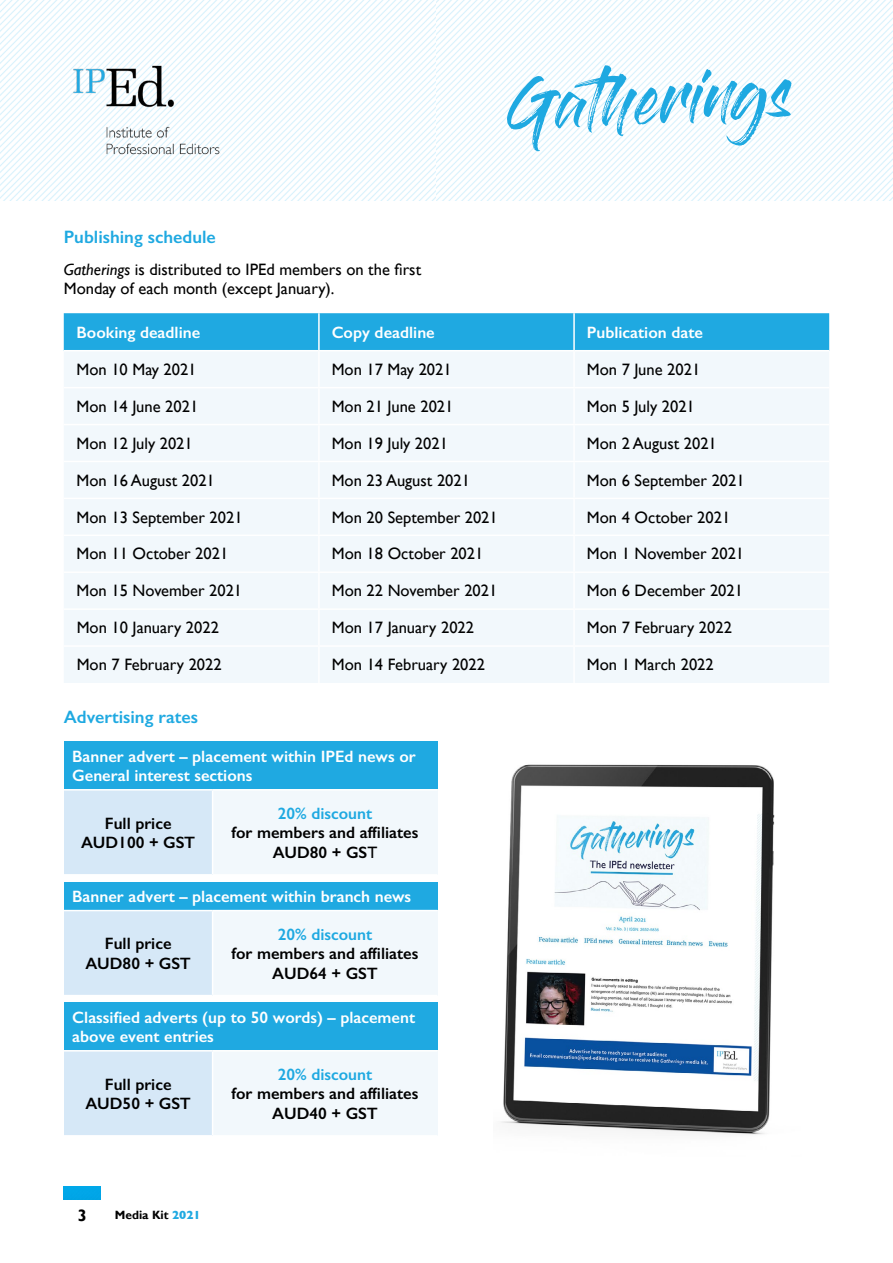
<style>
.page{position:relative;width:893px;height:1263px;background:#fff}
.page>*{position:absolute;margin:0;border:0;box-sizing:border-box;transform-origin:0 0}
.t1{font:52.05px "Gloss And Bloom";color:#1fa9e1}
.t2{font:600 18px "Gill Sans";color:#1fa9e1}
.t3{font:16.5px/19.5px "Gill Sans";color:#000}
.t4{font:600 16.5px/19.5px "Gill Sans";color:#fff}
.t5{font:600 16.5px/19.5px "Gill Sans";color:#000;text-align:center}
.t6{font:600 16.5px "Gill Sans";color:#1fa9e1}
.t7{font:700 16.5px "Gill Sans";color:#000}
.t8{font:700 12px "Gill Sans";color:#000}
.s1{font-style:italic}
.s2{font-weight:400}
.s3{color:#1fa9e1}
</style>
<div class="page">
<img style="left:64px;top:1186px;width:37px;height:13px">
<img style="left:0;top:0;width:437px;height:200px">
<img style="left:437px;top:0;width:456px;height:200px">
<img style="left:64px;top:64px;width:166px;height:99px">
<div style="left:64px;top:313px;width:765px;height:37px;background:#1fa9e1"></div>
<div style="left:64px;top:352px;width:765px;height:331px;background:#f2f8fc"></div>
<hr style="left:318px;top:313px;width:2px;height:37px;background:#fff">
<hr style="left:573px;top:313px;width:2px;height:37px;background:#fff">
<hr style="left:318px;top:351px;width:2px;height:36px;background:#fff">
<hr style="left:573px;top:351px;width:2px;height:36px;background:#fff">
<hr style="left:64px;top:387px;width:255px;height:1px;background:#fff">
<hr style="left:319px;top:387px;width:255px;height:1px;background:#fff">
<hr style="left:318px;top:388px;width:2px;height:36px;background:#fff">
<hr style="left:574px;top:387px;width:255px;height:1px;background:#fff">
<hr style="left:573px;top:388px;width:2px;height:36px;background:#fff">
<hr style="left:64px;top:424px;width:255px;height:1px;background:#fff">
<hr style="left:319px;top:424px;width:255px;height:1px;background:#fff">
<hr style="left:318px;top:425px;width:2px;height:36px;background:#fff">
<hr style="left:574px;top:424px;width:255px;height:1px;background:#fff">
<hr style="left:573px;top:425px;width:2px;height:36px;background:#fff">
<hr style="left:64px;top:461px;width:255px;height:1px;background:#fff">
<hr style="left:319px;top:461px;width:255px;height:1px;background:#fff">
<hr style="left:318px;top:462px;width:2px;height:36px;background:#fff">
<hr style="left:574px;top:461px;width:255px;height:1px;background:#fff">
<hr style="left:573px;top:462px;width:2px;height:36px;background:#fff">
<hr style="left:64px;top:498px;width:255px;height:1px;background:#fff">
<hr style="left:319px;top:498px;width:255px;height:1px;background:#fff">
<hr style="left:318px;top:499px;width:2px;height:35px;background:#fff">
<hr style="left:574px;top:498px;width:255px;height:1px;background:#fff">
<hr style="left:573px;top:499px;width:2px;height:35px;background:#fff">
<hr style="left:64px;top:534px;width:255px;height:2px;background:#fff">
<hr style="left:319px;top:534px;width:255px;height:2px;background:#fff">
<hr style="left:318px;top:536px;width:2px;height:35px;background:#fff">
<hr style="left:574px;top:534px;width:255px;height:2px;background:#fff">
<hr style="left:573px;top:536px;width:2px;height:35px;background:#fff">
<hr style="left:64px;top:571px;width:255px;height:2px;background:#fff">
<hr style="left:319px;top:571px;width:255px;height:2px;background:#fff">
<hr style="left:318px;top:573px;width:2px;height:35px;background:#fff">
<hr style="left:574px;top:571px;width:255px;height:2px;background:#fff">
<hr style="left:573px;top:573px;width:2px;height:35px;background:#fff">
<hr style="left:64px;top:608px;width:255px;height:2px;background:#fff">
<hr style="left:319px;top:608px;width:255px;height:2px;background:#fff">
<hr style="left:318px;top:610px;width:2px;height:35px;background:#fff">
<hr style="left:574px;top:608px;width:255px;height:2px;background:#fff">
<hr style="left:573px;top:610px;width:2px;height:35px;background:#fff">
<hr style="left:64px;top:645px;width:255px;height:2px;background:#fff">
<hr style="left:319px;top:645px;width:255px;height:2px;background:#fff">
<hr style="left:318px;top:647px;width:2px;height:36px;background:#fff">
<hr style="left:574px;top:645px;width:255px;height:2px;background:#fff">
<hr style="left:573px;top:647px;width:2px;height:36px;background:#fff">
<div style="left:64px;top:741px;width:373px;height:49px;background:#1fa9e1"></div>
<div style="left:64px;top:790px;width:149px;height:85px;background:#d6e8f7"></div>
<div style="left:213px;top:790px;width:224px;height:85px;background:#f2f8fc"></div>
<hr style="left:64px;top:789px;width:149px;height:1px;background:#fff">
<hr style="left:213px;top:789px;width:224px;height:1px;background:#fff">
<hr style="left:212px;top:790px;width:1px;height:84px;background:#fff">
<hr style="left:64px;top:874px;width:149px;height:1px;background:#fff">
<hr style="left:213px;top:874px;width:224px;height:1px;background:#fff">
<div style="left:64px;top:881px;width:373px;height:29px;background:#1fa9e1"></div>
<div style="left:64px;top:910px;width:149px;height:85px;background:#d6e8f7"></div>
<div style="left:213px;top:910px;width:224px;height:85px;background:#f2f8fc"></div>
<hr style="left:64px;top:910px;width:149px;height:1px;background:#fff">
<hr style="left:213px;top:910px;width:224px;height:1px;background:#fff">
<hr style="left:212px;top:911px;width:1px;height:84px;background:#fff">
<div style="left:64px;top:1002px;width:373px;height:49px;background:#1fa9e1"></div>
<div style="left:64px;top:1051px;width:149px;height:85px;background:#d6e8f7"></div>
<div style="left:213px;top:1051px;width:224px;height:85px;background:#f2f8fc"></div>
<hr style="left:64px;top:1050px;width:149px;height:1px;background:#fff">
<hr style="left:213px;top:1050px;width:224px;height:1px;background:#fff">
<hr style="left:212px;top:1051px;width:1px;height:84px;background:#fff">
<hr style="left:64px;top:1135px;width:149px;height:1px;background:#fff">
<hr style="left:213px;top:1135px;width:224px;height:1px;background:#fff">
<img style="left:501px;top:764px;width:274px;height:371px">
<h1 class="t1" style="left:504px;top:83px;width:289px;rotate:-3deg">Gatherings</h1>
<p class="t2" style="left:64px;top:226px;width:154px">Publishing schedule</p>
<p class="t3" style="left:64px;top:259px;width:359px"><span class="s1">Gatherings</span> is distributed to IPEd members on the first<br>Monday of each month (except January).</p>
<p class="t4" style="left:77px;top:322px;width:125px">Booking deadline</p>
<p class="t4" style="left:332px;top:322px;width:105px">Copy deadline</p>
<p class="t4" style="left:587px;top:322px;width:118px">Publication date</p>
<p class="t3" style="left:77px;top:359px;width:121px">Mon 10 May 2021</p>
<p class="t3" style="left:332px;top:359px;width:121px">Mon 17 May 2021</p>
<p class="t3" style="left:587px;top:359px;width:115px">Mon 7 June 2021</p>
<p class="t3" style="left:77px;top:396px;width:123px">Mon 14 June 2021</p>
<p class="t3" style="left:332px;top:396px;width:123px">Mon 21 June 2021</p>
<p class="t3" style="left:587px;top:396px;width:109px">Mon 5 July 2021</p>
<p class="t3" style="left:77px;top:433px;width:118px">Mon 12 July 2021</p>
<p class="t3" style="left:332px;top:433px;width:118px">Mon 19 July 2021</p>
<p class="t3" style="left:587px;top:433px;width:131px">Mon 2 August 2021</p>
<p class="t3" style="left:77px;top:470px;width:140px">Mon 16 August 2021</p>
<p class="t3" style="left:332px;top:470px;width:140px">Mon 23 August 2021</p>
<p class="t3" style="left:587px;top:470px;width:159px">Mon 6 September 2021</p>
<p class="t3" style="left:77px;top:507px;width:168px">Mon 13 September 2021</p>
<p class="t3" style="left:332px;top:507px;width:168px">Mon 20 September 2021</p>
<p class="t3" style="left:587px;top:507px;width:145px">Mon 4 October 2021</p>
<p class="t3" style="left:77px;top:544px;width:153px">Mon 11 October 2021</p>
<p class="t3" style="left:332px;top:544px;width:153px">Mon 18 October 2021</p>
<p class="t3" style="left:587px;top:544px;width:159px">Mon 1 November 2021</p>
<p class="t3" style="left:77px;top:581px;width:167px">Mon 15 November 2021</p>
<p class="t3" style="left:332px;top:581px;width:167px">Mon 22 November 2021</p>
<p class="t3" style="left:587px;top:581px;width:158px">Mon 6 December 2021</p>
<p class="t3" style="left:77px;top:618px;width:144px">Mon 10 January 2022</p>
<p class="t3" style="left:332px;top:618px;width:144px">Mon 17 January 2022</p>
<p class="t3" style="left:587px;top:618px;width:146px">Mon 7 February 2022</p>
<p class="t3" style="left:77px;top:655px;width:146px">Mon 7 February 2022</p>
<p class="t3" style="left:332px;top:655px;width:155px">Mon 14 February 2022</p>
<p class="t3" style="left:587px;top:655px;width:128px">Mon 1 March 2022</p>
<p class="t2" style="left:64px;top:706px;width:136px">Advertising rates</p>
<p class="t4" style="left:72px;top:746px;width:345px">Banner advert – placement within IPEd news or<br>General interest sections</p>
<p class="t5" style="left:81px;top:813px;width:116px">Full price<br>AUD100 + GST</p>
<p class="t6" style="left:278px;top:803px;width:96px">20% discount</p>
<p class="t5" style="left:232px;top:823px;width:188px">for members and affiliates<br>AUD80 + GS<span class="s2">T</span></p>
<p class="t4" style="left:72px;top:886px;width:340px">Banner advert – placement within branch news</p>
<p class="t5" style="left:85px;top:934px;width:107px">Full price<br>AUD80 + GST</p>
<p class="t6" style="left:278px;top:924px;width:96px">20% discount</p>
<p class="t5" style="left:232px;top:943px;width:188px">for members and affiliates<br>AUD64 + GST</p>
<p class="t4" style="left:72px;top:1007px;width:344px">Classified adverts (up to 50 words) – placement above event entries</p>
<p class="t5" style="left:85px;top:1074px;width:107px">Full price<br>AUD50 + GST</p>
<p class="t6" style="left:278px;top:1064px;width:96px">20% discount</p>
<p class="t5" style="left:232px;top:1084px;width:188px">for members and affiliates<br>AUD40 + GST</p>
<p class="t7" style="left:78px;top:1205px;width:11px">3</p>
<p class="t8" style="left:115px;top:1208px;width:87px">Media Kit <span class="s3">2021</span></p>
</div>
